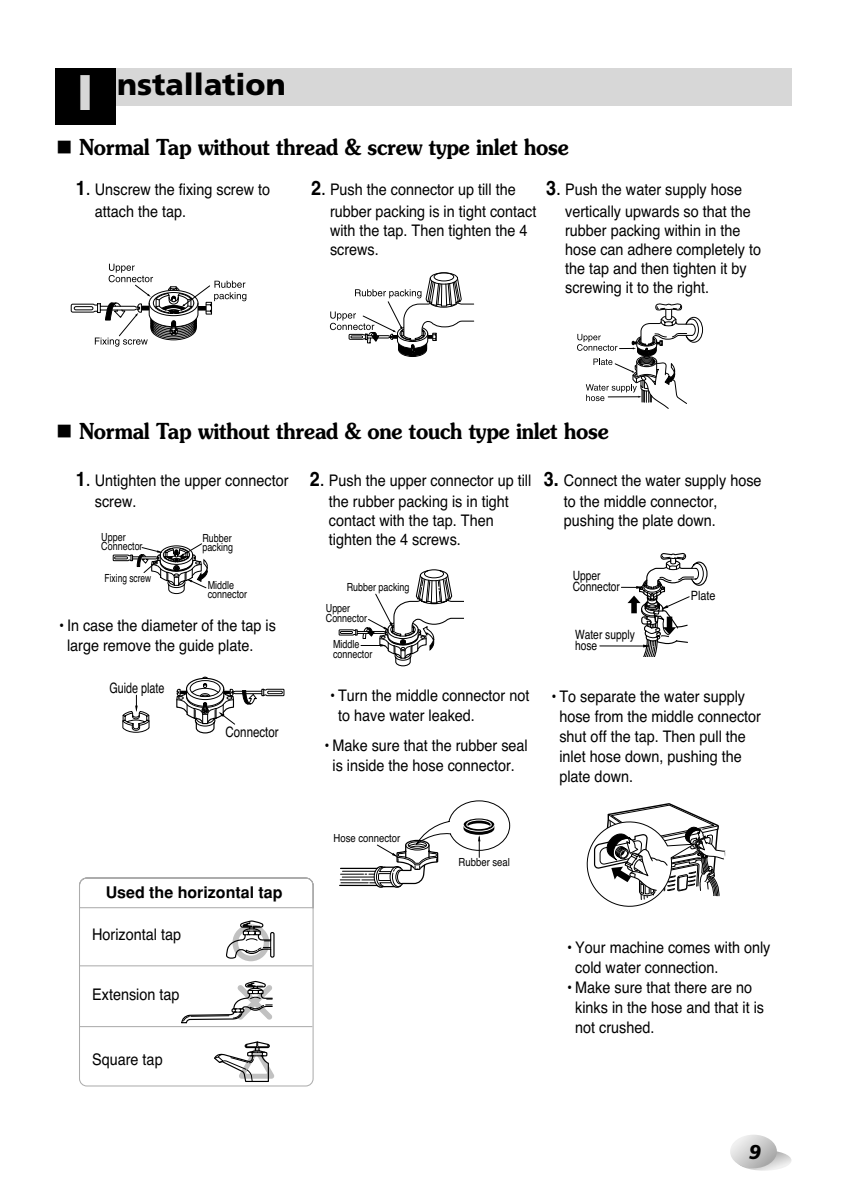
<style>
.page{position:relative;width:850px;height:1190px;background:#fff}
.page>*{position:absolute;margin:0;border:0;box-sizing:border-box;transform-origin:0 0}
.t1{font:900 50px "Frutiger";color:#d7d7d7}
.t2{font:900 30px "Frutiger";color:#000}
.t3{font:600 22px "Souvenir";letter-spacing:-.015em;color:#000;scale:.9 1}
.t4{font:italic 900 20px "Frutiger";color:#000}
.t5{font:16px/20px "Helvetica";color:#000;scale:.9 1}
.t6{font:700 16px "Helvetica";color:#000}
.t7{font:14.4px "Helvetica";color:#000;scale:.75 1}
.t8{font:14.4px "Helvetica";color:#000;scale:.8 1}
.t9{font:12.8px/11.2px "Helvetica";color:#000;scale:.8 1}
.t10{font:12.8px "Helvetica";color:#000;scale:.85 1}
.t11{font:11.2px/9.8px "Helvetica";color:#000;scale:.8 1}
.t12{font:11.2px "Helvetica";color:#000;scale:.85 1}
.t13{font:11.2px "Helvetica";color:#000;scale:.75 1}
.s1{font-weight:700;font-style:italic;font-size:20px}
.s2{font-size:20px}
</style>
<div class="page">
<svg style="left:737px;top:1150px;width:55px;height:21px"></svg>
<svg style="left:730px;top:1135px;width:47px;height:33px"></svg>
<div style="left:55px;top:68px;width:736px;height:37px;background:#d7d7d7"></div>
<div style="left:55px;top:68px;width:60px;height:57px;background:#000"></div>
<svg style="left:586px;top:803px;width:140px;height:104px"></svg>
<svg style="left:71px;top:264px;width:175px;height:83px"></svg>
<svg style="left:330px;top:272px;width:144px;height:85px"></svg>
<svg style="left:577px;top:303px;width:126px;height:106px"></svg>
<svg style="left:339px;top:800px;width:172px;height:88px"></svg>
<svg style="left:79px;top:877px;width:235px;height:210px"></svg>
<svg style="left:112px;top:543px;width:352px;height:191px"></svg>
<svg style="left:599px;top:553px;width:109px;height:104px"></svg>
<div style="left:56px;top:617px;width:245px;height:48px;background:#fff"></div>
<h2 class="t2" style="left:117px;top:72px;width:170px">nstallation</h2>
<h1 class="t1" style="left:77px;top:72px;width:18px">I</h1>
<h3 class="t3" style="left:79px;top:138px;width:546px">Normal Tap without thread &amp; screw type inlet hose</h3>
<p class="t5" style="left:95px;top:181px;width:196px;line-height:21.2px;text-indent:-19px"><span class="s1">1</span><span class="s2">.</span> Unscrew the fixing screw to attach the tap.</p>
<p class="t5" style="left:330px;top:181px;width:231px;line-height:21.2px;text-indent:-19px"><span class="s1">2</span><span class="s2">.</span> Push the connector up till the rubber packing is in tight contact</p>
<p class="t5" style="left:330px;top:222px;width:221px;line-height:19.2px">with the tap. Then tighten the 4 screws.</p>
<p class="t5" style="left:565px;top:181px;width:208px;line-height:21.2px;text-indent:-19px"><span class="s1">3</span><span class="s2">.</span> Push the water supply hose vertically upwards so that the</p>
<p class="t5" style="left:565px;top:222px;width:219px;line-height:19.2px">rubber packing within in the hose can adhere completely to the tap and then tighten it by screwing it to the right.</p>
<h3 class="t3" style="left:79px;top:422px;width:590px">Normal Tap without thread &amp; one touch type inlet hose</h3>
<p class="t5" style="left:95px;top:471px;width:217px;line-height:21.2px;text-indent:-19px"><span class="s1">1</span><span class="s2">.</span> Untighten the upper connector screw.</p>
<p class="t5" style="left:310px;top:471px;width:248px;line-height:21.2px;text-align:center"><span class="s1">2</span><span class="s2">.</span> Push the upper connector up till the rubber packing is in tight</p>
<p class="t5" style="left:329px;top:512px;width:185px;line-height:19.2px">contact with the tap. Then tighten the 4 screws.</p>
<p class="t11" style="left:101px;top:533px;width:53px">Upper<br>Connector</p>
<p class="t11" style="left:202px;top:534px;width:40px">Rubber packing</p>
<p class="t11" style="left:208px;top:581px;width:51px">Middle connector</p>
<p class="t13" style="left:105px;top:574px;width:64px">Fixing screw</p>
<p class="t11" style="left:326px;top:578px;width:106px;line-height:21px;text-indent:21px">Rubber packing<br>Upper</p>
<p class="t11" style="left:326px;top:614px;width:53px">Connector</p>
<p class="t11" style="left:333px;top:640px;width:51px">Middle connector</p>
<p class="t5" style="left:67px;top:617px;width:234px;text-indent:-9px">• In case the diameter of the tap is large remove the guide plate.</p>
<p class="t5" style="left:564px;top:471px;width:221px;line-height:21.2px;text-indent:-20px"><span class="s1">3.</span> Connect the water supply hose to the middle connector,</p>
<p class="t5" style="left:564px;top:512px;width:170px">pushing the plate down.</p>
<p class="t9" style="left:573px;top:571px;width:61px">Upper<br>Connector</p>
<p class="t9" style="left:575px;top:630px;width:76px">Water supply hose</p>
<p class="t10" style="left:691px;top:590px;width:31px">Plate</p>
<p class="t7" style="left:109px;top:682px;width:75px">Guide plate</p>
<p class="t8" style="left:226px;top:726px;width:68px">Connector</p>
<p class="t6" style="left:106px;top:887px;width:178px">Used the horizontal tap</p>
<p class="t5" style="left:92px;top:926px;width:100px">Horizontal tap</p>
<p class="t5" style="left:92px;top:986px;width:98px">Extension tap</p>
<p class="t5" style="left:92px;top:1050px;width:80px">Square tap</p>
<p class="t5" style="left:338px;top:687px;width:214px;text-indent:-9px">• Turn the middle connector not to have water leaked.</p>
<p class="t5" style="left:559px;top:688px;width:226px;text-indent:-9px">• To separate the water supply hose from the middle connector shut off the tap. Then pull the inlet hose down, pushing the plate down.</p>
<p class="t5" style="left:324px;top:736px;width:228px;text-align:center">• Make sure that the rubber seal is inside the hose connector.</p>
<p class="t12" style="left:334px;top:834px;width:80px">Hose connector</p>
<p class="t12" style="left:459px;top:858px;width:62px">Rubber seal</p>
<p class="t5" style="left:575px;top:939px;width:218px;text-indent:-9px">• Your machine comes with only cold water connection.</p>
<p class="t5" style="left:575px;top:979px;width:211px;text-indent:-9px">• Make sure that there are no kinks in the hose and that it is not crushed.</p>
<p class="t4" style="left:749px;top:1144px;width:14px">9</p>
</div>
